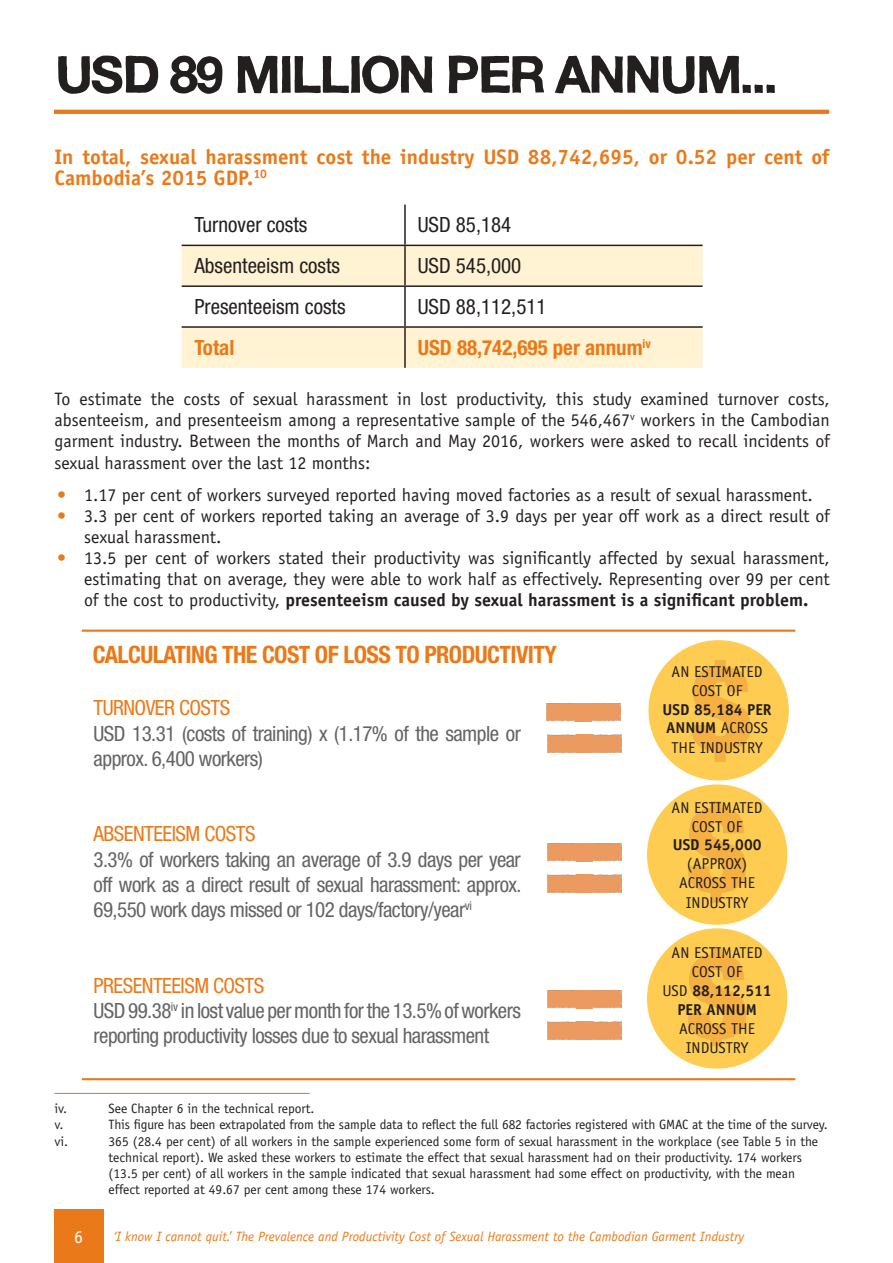
<style>
.page{position:relative;width:893px;height:1263px;background:#fff}
.page>*{position:absolute;margin:0;border:0;box-sizing:border-box;transform-origin:0 0}
.t1{font:700 51px "Sketchetik Fill";letter-spacing:-.04em;color:#241f1f}
.t2{font:700 condensed 24px "Helvetica Neue LT Std";letter-spacing:-.025em;color:#ea7a19}
.t3{font:condensed 21px/25.2px "Helvetica Neue LT Std";letter-spacing:-.025em;color:#656365}
.t4{font:700 21px/21px "Officina Sans Std";color:#ea7a19}
.t5{font:condensed 21px "Helvetica Neue LT Std";color:#241f1f}
.t6{font:condensed 21px "Helvetica Neue LT Std";letter-spacing:-.025em;color:#ea7a19}
.t7{font:700 condensed 21px "Helvetica Neue LT Std";color:#ea7a19}
.t8{font:18px/21.1px "Officina Sans Std";color:#241f1f;text-align:justify}
.t9{font:18px "Officina Sans Std";color:#fff}
.t10{font:15.75px/18.9px "Officina Sans Std";color:#241f1f;text-align:center}
.t11{font:700 15.75px/19.4px "Officina Sans Std";color:#241f1f;text-align:center}
.t12{font:13.5px/16.2px "Officina Sans Std";color:#241f1f}
.t13{font:italic 13.5px "Officina Sans Std";color:#ea7a19}
.s1{color:#ea7a19}
.s2{font-weight:700}
.s3{font-weight:400}
</style>
<div class="page">
<div style="left:54px;top:1209px;width:49px;height:54px;background:#ea7a19"></div>
<svg style="left:54px;top:110px;width:775px;height:4px;background:#ea7c1c"></svg>
<hr style="left:55px;top:1093px;width:255px;height:1px;background:#ea7a19">
<svg style="left:182px;top:246px;width:521px;height:122px;fill:#fff3d3"></svg>
<hr style="left:404px;top:205px;width:2px;height:40px;background:#241f1f">
<hr style="left:182px;top:245px;width:223px;height:1px;background:#241f1f">
<hr style="left:405px;top:245px;width:298px;height:1px;background:#241f1f">
<hr style="left:404px;top:246px;width:2px;height:39px;background:#241f1f">
<hr style="left:182px;top:285px;width:223px;height:2px;background:#241f1f">
<hr style="left:405px;top:285px;width:298px;height:2px;background:#241f1f">
<hr style="left:404px;top:287px;width:2px;height:39px;background:#241f1f">
<hr style="left:182px;top:326px;width:223px;height:2px;background:#241f1f">
<hr style="left:405px;top:326px;width:298px;height:2px;background:#241f1f">
<hr style="left:404px;top:328px;width:2px;height:40px;background:#241f1f">
<img style="left:547px;top:735px;width:75px;height:18px">
<img style="left:546px;top:703px;width:75px;height:18px">
<hr style="left:82px;top:1078px;width:713px;height:2px;background:#ea7a19">
<hr style="left:82px;top:630px;width:713px;height:2px;background:#ea7a19">
<div style="left:648px;top:640px;width:141px;height:140px;background:#ffcc52;border-radius:50%"></div>
<img style="left:658px;top:648px;width:125px;height:124px">
<div style="left:647px;top:784px;width:140px;height:141px;background:#ffcc52;border-radius:50%"></div>
<img style="left:653px;top:788px;width:110px;height:118px">
<div style="left:647px;top:928px;width:140px;height:141px;background:#ffcc52;border-radius:50%"></div>
<img style="left:653px;top:936px;width:126px;height:109px">
<img style="left:547px;top:875px;width:75px;height:17px">
<img style="left:547px;top:843px;width:75px;height:18px">
<img style="left:547px;top:1022px;width:75px;height:17px">
<img style="left:547px;top:990px;width:75px;height:18px">
<h1 class="t1" style="left:55px;top:43px;width:724px">USD 89 MILLION PER ANNUM...</h1>
<p class="t4" style="left:55px;top:146px;width:777px">In total, sexual harassment cost the industry USD 88,742,695, or 0.52 per cent of<br>Cambodia’s 2015 GDP.<sup>10</sup></p>
<p class="t5" style="left:194px;top:213px;width:115px">Turnover costs</p>
<p class="t5" style="left:418px;top:213px;width:95px">USD 85,184</p>
<p class="t5" style="left:194px;top:254px;width:147px">Absenteeism costs</p>
<p class="t5" style="left:418px;top:254px;width:105px">USD 545,000</p>
<p class="t5" style="left:194px;top:294px;width:153px">Presenteeism costs</p>
<p class="t5" style="left:418px;top:294px;width:130px">USD 88,112,511</p>
<p class="t7" style="left:194px;top:335px;width:41px">Total</p>
<p class="t7" style="left:418px;top:335px;width:235px">USD 88,742,695 per annum<sup>iv</sup></p>
<p class="t8" style="left:55px;top:389px;width:777px">To estimate the costs of sexual harassment in lost productivity, this study examined turnover costs, absenteeism, and presenteeism among a representative sample of the 546,467<sup>v</sup> workers in the Cambodian garment industry. Between the months of March and May 2016, workers were asked to recall incidents of sexual harassment over the last 12 months:</p>
<p class="t8" style="left:57px;top:484px;width:757px"><span class="s1">•</span> 1.17 per cent of workers surveyed reported having moved factories as a result of sexual harassment.</p>
<p class="t8" style="left:84px;top:505px;width:747px;text-indent:-27px"><span class="s1">•</span> 3.3 per cent of workers reported taking an average of 3.9 days per year off work as a direct result of sexual harassment.</p>
<p class="t8" style="left:84px;top:547px;width:747px;text-indent:-27px"><span class="s1">•</span> 13.5 per cent of workers stated their productivity was significantly affected by sexual harassment, estimating that on average, they were able to work half as effectively. Representing over 99 per cent of the cost to productivity, <span class="s2">presenteeism caused by sexual harassment is a significant problem.</span></p>
<h2 class="t2" style="left:93px;top:640px;width:465px">CALCULATING THE COST OF LOSS TO PRODUCTIVITY</h2>
<p class="t6" style="left:94px;top:696px;width:138px">TURNOVER COSTS</p>
<p class="t3" style="left:94px;top:720px;width:429px">USD 13.31 (costs of training) x (1.17% of the sample or approx. 6,400 workers)</p>
<p class="t6" style="left:94px;top:822px;width:163px">ABSENTEEISM COSTS</p>
<p class="t3" style="left:94px;top:846px;width:430px;text-align:justify">3.3% of workers taking an average of 3.9 days per year off work as a direct result of sexual harassment: approx.<br>69,550 work days missed or 102 days/factory/year<sup>vi</sup></p>
<p class="t3" style="left:94px;top:972px;width:429px"><span class="s1">PRESENTEEISM COSTS<br></span>USD 99.38<sup>iv</sup> in lost value per month for the 13.5% of workers reporting productivity losses due to sexual harassment</p>
<p class="t10" style="left:672px;top:662px;width:93px">AN ESTIMATED<br>COST OF</p>
<p class="t11" style="left:663px;top:699px;width:111px">USD 85,184 PER<br>ANNUM <span class="s3">ACROSS<br>THE INDUSTRY</span></p>
<p class="t10" style="left:672px;top:798px;width:93px">AN ESTIMATED<br>COST OF</p>
<p class="t11" style="left:673px;top:835px;width:90px">USD 545,000</p>
<p class="t10" style="left:679px;top:854px;width:77px;line-height:19.4px">(APPROX)<br>ACROSS THE<br>INDUSTRY</p>
<p class="t10" style="left:663px;top:943px;width:111px">AN ESTIMATED<br>COST OF<br>USD <span class="s2">88,112,511<br>PER ANNUM</span></p>
<p class="t10" style="left:679px;top:1018px;width:77px;line-height:19.8px">ACROSS THE<br>INDUSTRY</p>
<p class="t12" style="left:55px;top:1100px;width:14px">iv.</p>
<p class="t12" style="left:109px;top:1100px;width:208px">See Chapter 6 in the technical report.</p>
<p class="t12" style="left:55px;top:1117px;width:10px">v.</p>
<p class="t12" style="left:109px;top:1117px;width:721px">This figure has been extrapolated from the sample data to reflect the full 682 factories registered with GMAC at the time of the survey.</p>
<p class="t12" style="left:55px;top:1133px;width:15px">vi.</p>
<p class="t12" style="left:109px;top:1133px;width:711px">365 (28.4 per cent) of all workers in the sample experienced some form of sexual harassment in the workplace (see Table 5 in the technical report). We asked these workers to estimate the effect that sexual harassment had on their productivity. 174 workers (13.5 per cent) of all workers in the sample indicated that sexual harassment had some effect on productivity, with the mean effect reported at 49.67 per cent among these 174 workers.</p>
<p class="t9" style="left:74px;top:1226px;width:10px">6</p>
<p class="t13" style="left:114px;top:1228px;width:632px">‘I know I cannot quit.’ The Prevalence and Productivity Cost of Sexual Harassment to the Cambodian Garment Industry</p>
</div>
